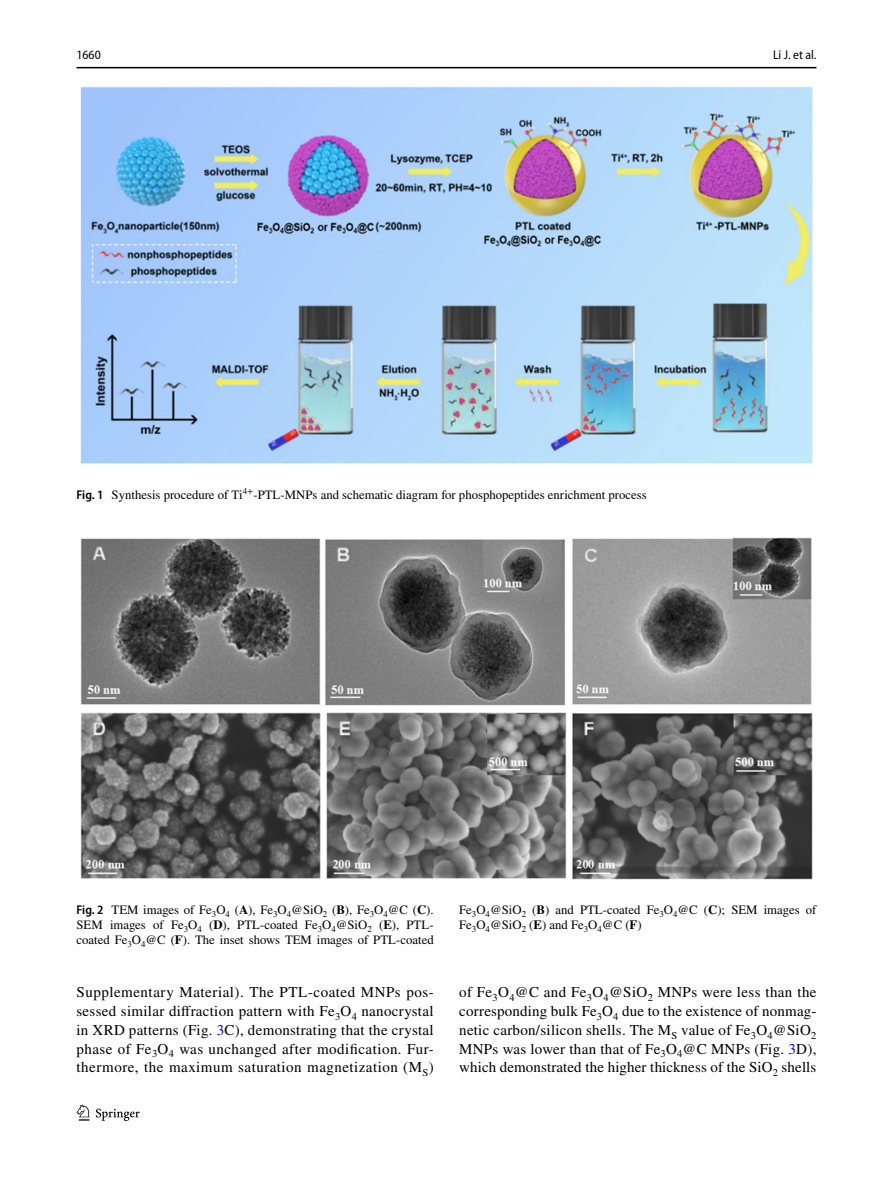
<style>
.page{position:relative;width:893px;height:1187px;background:#fff}
.page>*{position:absolute;margin:0;border:0;box-sizing:border-box;transform-origin:0 0}
.t1{font:15px/18.8px "STIX";letter-spacing:.02em;color:#000;text-align:justify}
.t2{font:12.75px/15px "STIX";color:#000;text-align:justify}
.t3{font:semi-condensed 12.75px "Myriad Pro";color:#000}
.s1{font-family:"Myriad Pro";font-weight:600;font-stretch:semi-condensed}
.s2{font-weight:700}
.s3{color:#00f}
</style>
<div class="page">
<hr style="left:77px;top:67px;width:739px;height:1px;background:#000">
<svg style="left:77px;top:1104px;width:12px;height:16px"></svg>
<svg style="left:96px;top:1108px;width:44px;height:12px"></svg>
<img style="left:81px;top:87px;width:731px;height:376px">
<img style="left:81px;top:537px;width:731px;height:342px">
<p class="t3" style="left:77px;top:48px;width:26px">1660</p>
<p class="t3" style="left:773px;top:48px;width:45px">Li J. et al.</p>
<p class="t2" style="left:77px;top:488px;width:572px"><span class="s1">Fig. 1</span> Synthesis procedure of Ti<sup>4+</sup>-PTL-MNPs and schematic diagram for phosphopeptides enrichment process</p>
<p class="t2" style="left:77px;top:903px;width:359px"><span class="s1">Fig. 2</span> TEM images of Fe<sub>3</sub>O<sub>4</sub> (<span class="s2">A</span>), Fe<sub>3</sub>O<sub>4</sub>@SiO<sub>2</sub> (<span class="s2">B</span>), Fe<sub>3</sub>O<sub>4</sub>@C (<span class="s2">C</span>).<br>SEM images of Fe<sub>3</sub>O<sub>4</sub> (<span class="s2">D</span>), PTL-coated Fe<sub>3</sub>O<sub>4</sub>@SiO<sub>2</sub> (<span class="s2">E</span>), PTL&shy;coated Fe<sub>3</sub>O<sub>4</sub>@C (<span class="s2">F</span>). The inset shows TEM images of PTL-coated</p>
<p class="t2" style="left:459px;top:903px;width:359px">Fe<sub>3</sub>O<sub>4</sub>@SiO<sub>2</sub> (<span class="s2">B</span>) and PTL-coated Fe<sub>3</sub>O<sub>4</sub>@C (<span class="s2">C</span>); SEM images of<br>Fe<sub>3</sub>O<sub>4</sub>@SiO<sub>2</sub> (<span class="s2">E</span>) and Fe<sub>3</sub>O<sub>4</sub>@C (<span class="s2">F</span>)</p>
<p class="t1" style="left:77px;top:983px;width:359px">Supplementary Material). The PTL-coated MNPs pos&shy;sessed similar diffraction pattern with Fe<sub>3</sub>O<sub>4</sub> nanocrystal in XRD patterns (Fig. <span class="s3">3</span>C), demonstrating that the crystal phase of Fe<sub>3</sub>O<sub>4</sub> was unchanged after modification. Fur&shy;thermore, the maximum saturation magnetization (M<sub>S</sub>)</p>
<p class="t1" style="left:459px;top:983px;width:359px">of Fe<sub>3</sub>O<sub>4</sub>@C and Fe<sub>3</sub>O<sub>4</sub>@SiO<sub>2</sub> MNPs were less than the corresponding bulk Fe<sub>3</sub>O<sub>4</sub> due to the existence of nonmag&shy;netic carbon/silicon shells. The M<sub>S</sub> value of Fe<sub>3</sub>O<sub>4</sub>@SiO<sub>2<br></sub>MNPs was lower than that of Fe<sub>3</sub>O<sub>4</sub>@C MNPs (Fig. <span class="s3">3</span>D), which demonstrated the higher thickness of the SiO<sub>2</sub> shells</p>
</div>
